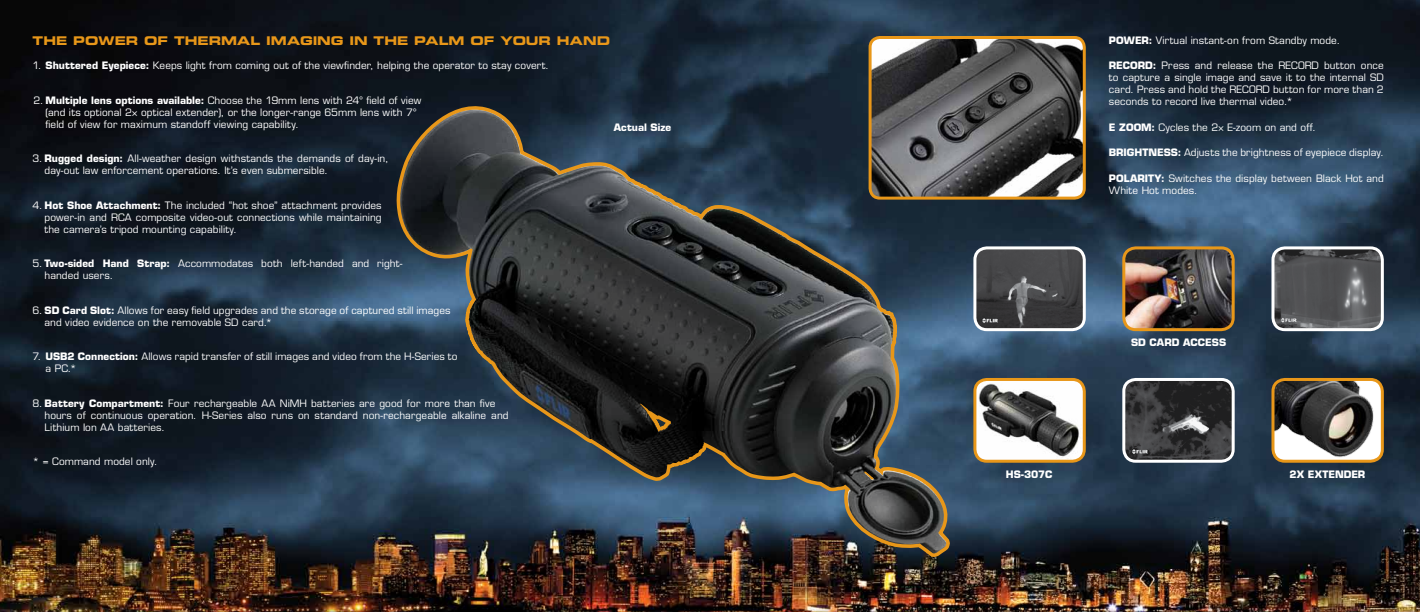
<style>
.page{position:relative;width:1420px;height:612px;background:#fff}
.page>*{position:absolute;margin:0;border:0;box-sizing:border-box;transform-origin:0 0}
.t1{font:12px "Eurostile LT Std Bold Ex 2";letter-spacing:-.005em;color:#e89719}
.t2{font:10px/12px "Eurostile LT Std";letter-spacing:.01em;color:#fff}
.t3{font:700 10px "Eurostile LT Std";letter-spacing:.005em;color:#fff}
.s1{font-weight:700}
</style>
<div class="page">
<img style="left:0;top:0;width:1420px;height:612px">
<svg style="left:390px;top:102px;width:571px;height:461px;background:#323b43"></svg>
<img style="left:870px;top:38px;width:214px;height:160px">
<div style="left:868px;top:36px;width:218px;height:164px;border:3px solid #e89719;border-radius:10px"></div>
<img style="left:975px;top:379px;width:109px;height:81px">
<div style="left:973px;top:378px;width:113px;height:85px;border:3px solid #e89719;border-radius:12px"></div>
<img style="left:1124px;top:379px;width:109px;height:82px">
<div style="left:1122px;top:378px;width:112px;height:85px;border:3px solid #fff;border-radius:12px"></div>
<div style="left:1273px;top:379px;width:109px;height:82px;background:#fff;border-radius:12px"></div>
<img style="left:1273px;top:379px;width:102px;height:81px">
<div style="left:1271px;top:378px;width:113px;height:85px;border:3px solid #e89719;border-radius:12px"></div>
<img style="left:975px;top:248px;width:109px;height:82px">
<div style="left:973px;top:246px;width:113px;height:85px;border:3px solid #fff;border-radius:12px"></div>
<img style="left:1273px;top:248px;width:109px;height:82px">
<div style="left:1271px;top:246px;width:113px;height:85px;border:3px solid #fff;border-radius:12px"></div>
<img style="left:1124px;top:248px;width:109px;height:82px">
<div style="left:1122px;top:246px;width:112px;height:85px;border:3px solid #e89719;border-radius:12px"></div>
<p class="t1" style="left:33px;top:32px;width:579px">THE POWER OF THERMAL IMAGING IN THE PALM OF YOUR HAND</p>
<p class="t2" style="left:33px;top:59px;width:518px">1. <span class="s1">Shuttered Eyepiece:</span> Keeps light from coming out of the viewfinder, helping the operator to stay covert.</p>
<p class="t2" style="left:46px;top:94px;width:377px;text-indent:-12px">2. <span class="s1">Multiple lens options available:</span> Choose the 19mm lens with 24° field of view (and its optional 2× optical extender), or the longer-range 65mm lens with 7° field of view for maximum standoff viewing capability.</p>
<p class="t2" style="left:45px;top:152px;width:345px;text-indent:-12px">3. <span class="s1">Rugged design:</span> All-weather design withstands the demands of day-in, day-out law enforcement operations. It’s even submersible.</p>
<p class="t2" style="left:45px;top:199px;width:338px;text-align:justify;text-indent:-12px">4. <span class="s1">Hot Shoe Attachment:</span> The included “hot shoe” attachment provides power-in and RCA composite video-out connections while maintaining the camera’s tripod mounting capability.</p>
<p class="t2" style="left:45px;top:257px;width:359px;text-indent:-12px">5. <span class="s1">Two-sided Hand Strap:</span> Accommodates both left-handed and right&shy;handed users.</p>
<p class="t2" style="left:45px;top:304px;width:407px;text-indent:-12px">6. <span class="s1">SD Card Slot:</span> Allows for easy field upgrades and the storage of captured still images and video evidence on the removable SD card.*</p>
<p class="t2" style="left:46px;top:350px;width:413px;text-indent:-13px">7. <span class="s1">USB2 Connection:</span> Allows rapid transfer of still images and video from the H-Series to a PC.*</p>
<p class="t2" style="left:45px;top:397px;width:465px;text-indent:-12px">8. <span class="s1">Battery Compartment:</span> Four rechargeable AA NiMH batteries are good for more than five hours of continuous operation. H-Series also runs on standard non-rechargeable alkaline and<br>Lithium Ion AA batteries.</p>
<p class="t2" style="left:33px;top:455px;width:127px">* = Command model only.</p>
<p class="t3" style="left:614px;top:121px;width:59px">Actual Size</p>
<p class="t2" style="left:1109px;top:34px;width:233px"><span class="s1">POWER:</span> Virtual instant-on from Standby mode.</p>
<p class="t2" style="left:1109px;top:59px;width:276px;text-align:justify"><span class="s1">RECORD:</span> Press and release the RECORD button once to capture a single image and save it to the internal SD card. Press and hold the RECORD button for more than 2 seconds to record live thermal video.*</p>
<p class="t2" style="left:1109px;top:121px;width:208px"><span class="s1">E ZOOM:</span> Cycles the 2× E-zoom on and off.</p>
<p class="t2" style="left:1109px;top:146px;width:276px"><span class="s1">BRIGHTNESS:</span> Adjusts the brightness of eyepiece display.</p>
<p class="t3" style="left:1109px;top:172px;width:23px">POLAR</p>
<p class="t2" style="left:1109px;top:172px;width:276px;text-indent:36px"><span class="s1">ITY:</span> Switches the display between Black Hot and<br>White Hot modes.</p>
<p class="t3" style="left:1131px;top:336px;width:35px">SD CARD</p>
<p class="t3" style="left:1183px;top:336px;width:44px">ACCESS</p>
<p class="t3" style="left:1006px;top:468px;width:48px">HS-307C</p>
<p class="t3" style="left:1289px;top:468px;width:63px">2X EXTENDER</p>
</div>
